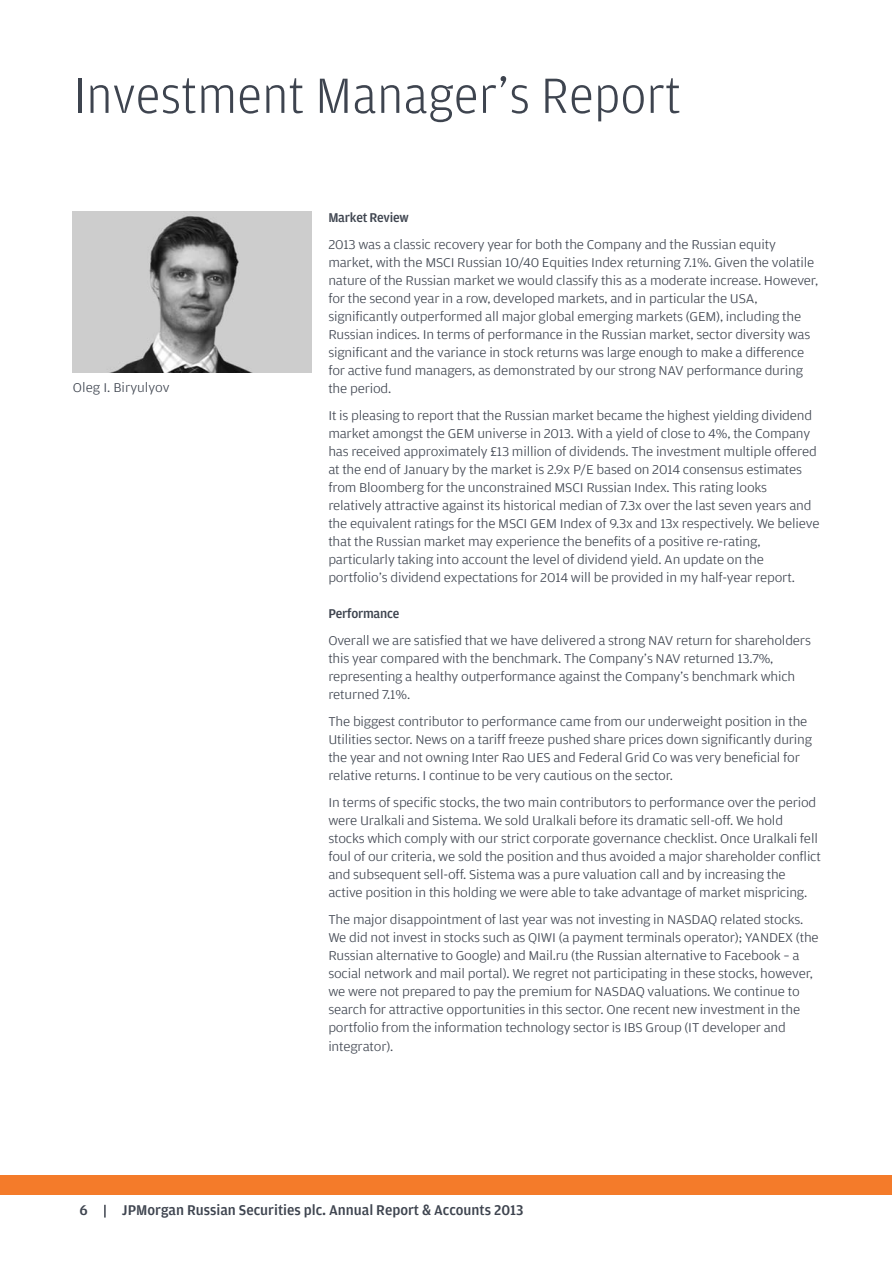
<style>
.page{position:relative;width:892px;height:1265px;background:#fff}
.page>*{position:absolute;margin:0;border:0;box-sizing:border-box;transform-origin:0 0}
.t1{font:300 52.5px "Amplitude";color:#3e444f}
.t2{font:500 15px "Amplitude";color:#3e444f}
.t3{font:300 13.5px/18px "Amplitude Wide";letter-spacing:-.015em;color:#3e444f}
.s1{font-family:"Amplitude";font-weight:500}
</style>
<div class="page">
<div style="left:0;top:1174px;width:891px;height:19px;background:#f47b2a"></div>
<svg style="left:104px;top:1204px;width:2px;height:13px"></svg>
<img style="left:73px;top:211px;width:238px;height:162px">
<p class="t1" style="left:73px;top:64px;width:609px">Investment Manager’s Report</p>
<p class="t3" style="left:73px;top:378px;width:98px">Oleg I. Biryulyov</p>
<p class="t3" style="left:328px;top:204px;width:449px;line-height:27px"><span class="s1">Market Review<br></span>2013 was a classic recovery year for both the Company and the Russian equity</p>
<p class="t3" style="left:328px;top:253px;width:491px">market, with the MSCI Russian 10/40 Equities Index returning 7.1%. Given the volatile nature of the Russian market we would classify this as a moderate increase. However, for the second year in a row, developed markets, and in particular the USA, significantly outperformed all major global emerging markets (GEM), including the Russian indices. In terms of performance in the Russian market, sector diversity was significant and the variance in stock returns was large enough to make a difference for active fund managers, as demonstrated by our strong NAV performance during the period.</p>
<p class="t3" style="left:328px;top:406px;width:492px">It is pleasing to report that the Russian market became the highest yielding dividend market amongst the GEM universe in 2013. With a yield of close to 4%, the Company has received approximately £13 million of dividends. The investment multiple offered at the end of January by the market is 2.9x P/E based on 2014 consensus estimates from Bloomberg for the unconstrained MSCI Russian Index. This rating looks relatively attractive against its historical median of 7.3x over the last seven years and the equivalent ratings for the MSCI GEM Index of 9.3x and 13x respectively. We believe that the Russian market may experience the benefits of a positive re-rating, particularly taking into account the level of dividend yield. An update on the portfolio’s dividend expectations for 2014 will be provided in my half-year report.</p>
<p class="t3" style="left:328px;top:600px;width:484px;line-height:27px"><span class="s1">Performance<br></span>Overall we are satisfied that we have delivered a strong NAV return for shareholders</p>
<p class="t3" style="left:328px;top:649px;width:468px">this year compared with the benchmark. The Company’s NAV returned 13.7%, representing a healthy outperformance against the Company’s benchmark which returned 7.1%.</p>
<p class="t3" style="left:328px;top:712px;width:485px">The biggest contributor to performance came from our underweight position in the Utilities sector. News on a tariff freeze pushed share prices down significantly during the year and not owning Inter Rao UES and Federal Grid Co was very beneficial for relative returns. I continue to be very cautious on the sector.</p>
<p class="t3" style="left:328px;top:793px;width:494px">In terms of specific stocks, the two main contributors to performance over the period were Uralkali and Sistema. We sold Uralkali before its dramatic sell-off. We hold stocks which comply with our strict corporate governance checklist. Once Uralkali fell foul of our criteria, we sold the position and thus avoided a major shareholder conflict and subsequent sell-off. Sistema was a pure valuation call and by increasing the active position in this holding we were able to take advantage of market mispricing.</p>
<p class="t3" style="left:328px;top:910px;width:491px">The major disappointment of last year was not investing in NASDAQ related stocks.<br>We did not invest in stocks such as QIWI (a payment terminals operator); YANDEX (the Russian alternative to Google) and Mail.ru (the Russian alternative to Facebook – a social network and mail portal). We regret not participating in these stocks, however, we were not prepared to pay the premium for NASDAQ valuations. We continue to search for attractive opportunities in this sector. One recent new investment in the portfolio from the information technology sector is IBS Group (IT developer and integrator).</p>
<p class="t2" style="left:79px;top:1200px;width:10px">6</p>
<p class="t2" style="left:122px;top:1200px;width:403px">JPMorgan Russian Securities plc. Annual Report &amp; Accounts 2013</p>
</div>
